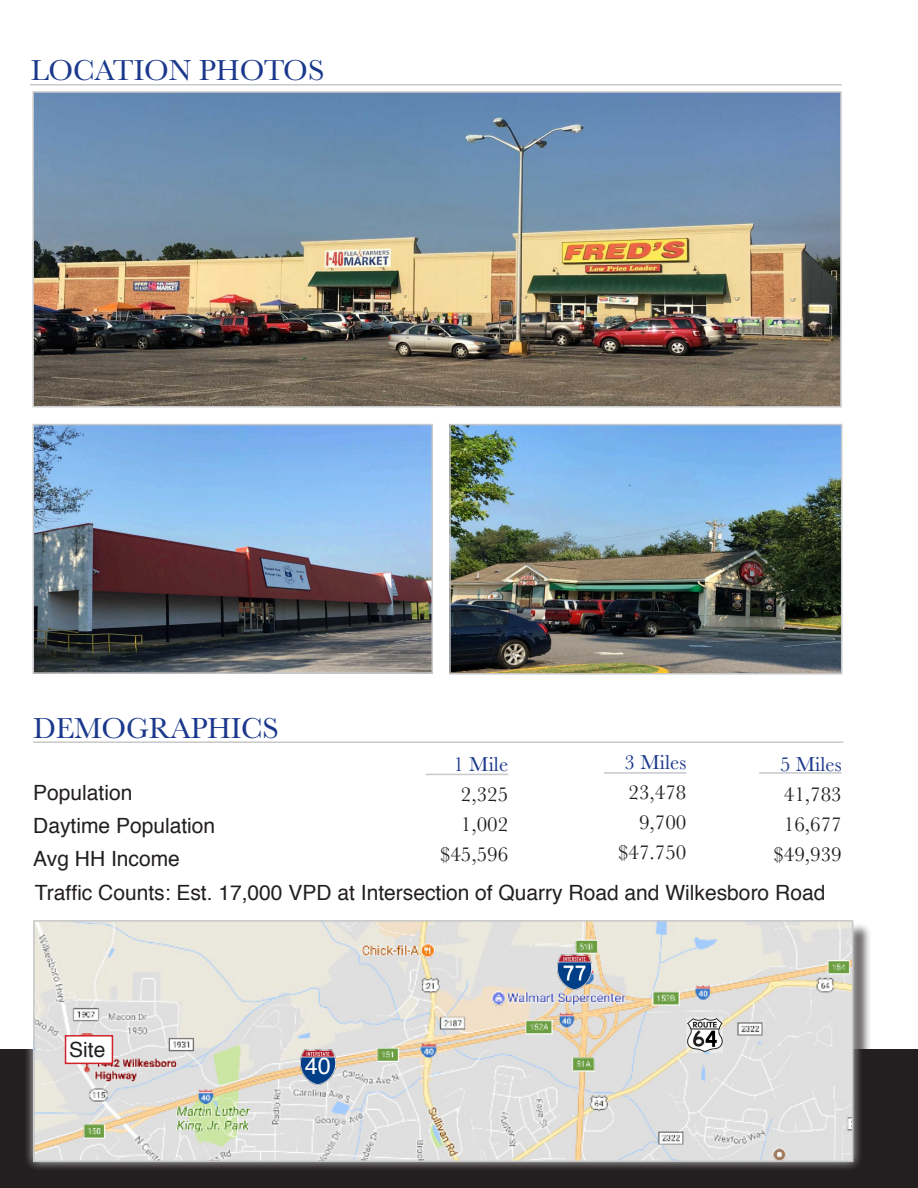
<style>
.page{position:relative;width:918px;height:1188px;background:#fff}
.page>*{position:absolute;margin:0;border:0;box-sizing:border-box;transform-origin:0 0}
.t1{font:30px "Baskerville";letter-spacing:-.01em;color:#1b388c}
.t2{font:23.4px "Helvetica";color:#fff}
.t3{font:21px "Helvetica";color:#231f20}
.t4{font:21px "Baskerville";color:#231f20}
.t5{font:21px "Baskerville";color:#1b388c}
</style>
<div class="page">
<hr style="left:33px;top:741px;width:810px;height:2px;background:#c7c8ca">
<hr style="left:759px;top:772px;width:83px;height:2px;background:#c7c8ca">
<hr style="left:604px;top:772px;width:82px;height:2px;background:#c7c8ca">
<hr style="left:426px;top:774px;width:82px;height:1px;background:#c7c8ca">
<hr style="left:30px;top:84px;width:812px;height:2px;background:#c7c8ca">
<div style="left:0;top:1050px;width:918px;height:138px;background:#231f20"></div>
<div style="left:35px;top:922px;width:837px;height:259px;background:#231f20"></div>
<div style="left:23px;top:910px;width:840px;height:262px;background:#fff;opacity:.75"></div>
<img style="left:36px;top:923px;width:814px;height:236px">
<div style="left:33px;top:920px;width:820px;height:242px;border:2px solid #c7c8ca"></div>
<div style="left:65px;top:1035px;width:48px;height:29px;background:#fff;border:2px solid #d1232a"></div>
<img style="left:686px;top:1017px;width:36px;height:36px">
<img style="left:557px;top:955px;width:35px;height:34px">
<img style="left:301px;top:1050px;width:34px;height:34px">
<img style="left:452px;top:427px;width:387px;height:245px">
<div style="left:449px;top:424px;width:393px;height:251px;border:2px solid #c7c8ca"></div>
<img style="left:35px;top:94px;width:804px;height:310px">
<div style="left:32px;top:91px;width:810px;height:316px;border:2px solid #c7c8ca"></div>
<img style="left:36px;top:427px;width:394px;height:244px">
<div style="left:33px;top:424px;width:400px;height:250px;border:2px solid #c7c8ca"></div>
<p class="t1" style="left:31px;top:51px;width:295px">LOCATION PHOTOS</p>
<p class="t1" style="left:33px;top:710px;width:247px">DEMOGRAPHICS</p>
<p class="t3" style="left:33px;top:776px;width:101px">Population</p>
<p class="t3" style="left:33px;top:809px;width:184px">Daytime Population</p>
<p class="t3" style="left:33px;top:842px;width:148px">Avg HH Income</p>
<p class="t5" style="left:454px;top:751px;width:56px">1 Mile</p>
<p class="t4" style="left:461px;top:781px;width:49px">2,325</p>
<p class="t4" style="left:461px;top:811px;width:49px">1,002</p>
<p class="t4" style="left:440px;top:841px;width:70px">$45,596</p>
<p class="t5" style="left:625px;top:749px;width:63px">3 Miles</p>
<p class="t4" style="left:629px;top:779px;width:59px">23,478</p>
<p class="t4" style="left:639px;top:809px;width:49px">9,700</p>
<p class="t4" style="left:618px;top:839px;width:70px">$47.750</p>
<p class="t5" style="left:780px;top:751px;width:63px">5 Miles</p>
<p class="t4" style="left:784px;top:781px;width:59px">41,783</p>
<p class="t4" style="left:784px;top:811px;width:59px">16,677</p>
<p class="t4" style="left:774px;top:841px;width:70px">$49,939</p>
<p class="t3" style="left:35px;top:877px;width:792px">Traffic Counts: Est. 17,000 VPD at Intersection of Quarry Road and Wilkesboro Road</p>
<p class="t3" style="left:69px;top:1033px;width:38px">Site</p>
<p class="t2" style="left:305px;top:1048px;width:28px">40</p>
</div>
